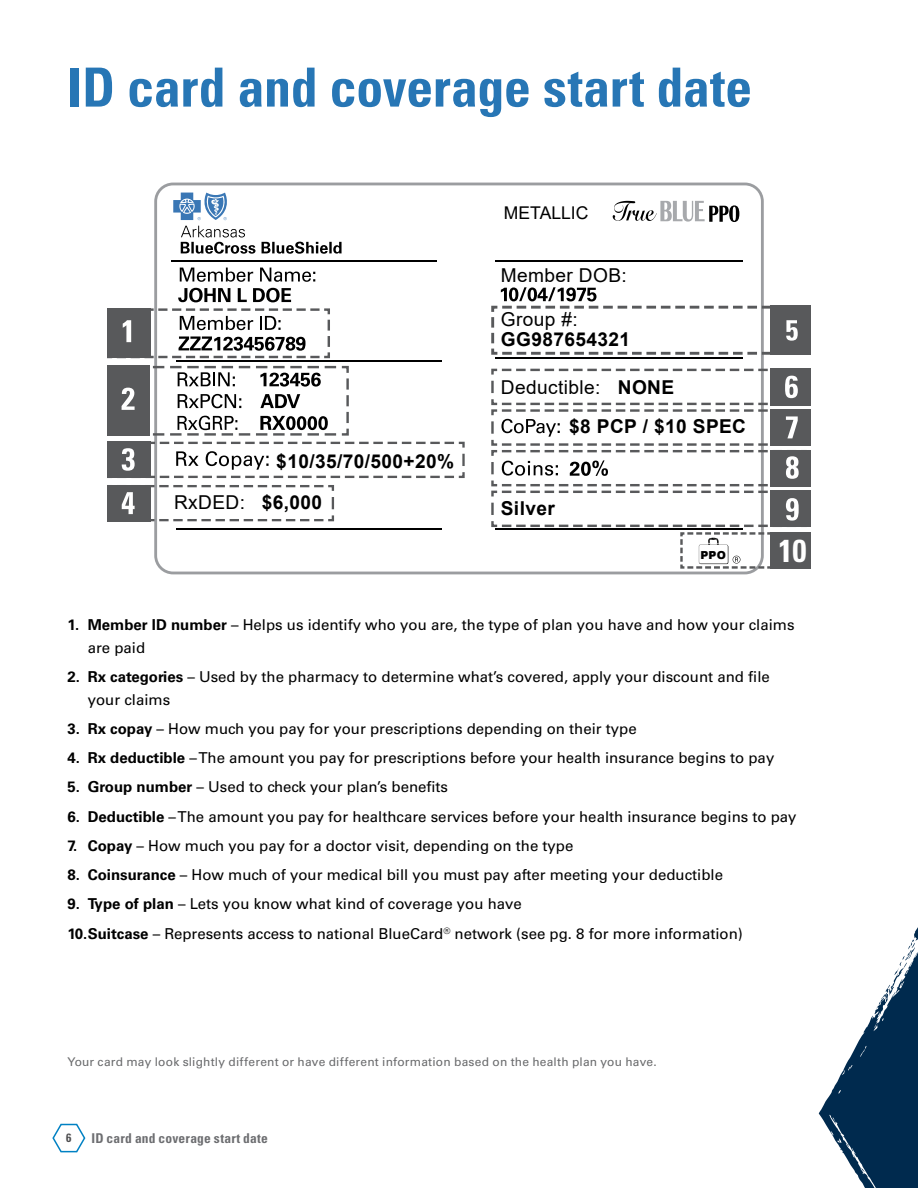
<style>
.page{position:relative;width:918px;height:1188px;background:#fff}
.page>*{position:absolute;margin:0;border:0;box-sizing:border-box;transform-origin:0 0}
.t1{font:700 condensed 54px "Univers LT Std";letter-spacing:-.005em;color:#2776b5}
.t2{font:700 condensed 31.8px "Univers LT Std";color:#fff}
.t3{font:700 19.2px "Arial";letter-spacing:.02em;color:#000}
.t4{font:19.2px "Arial";letter-spacing:.02em;color:#000}
.t5{font:17.55px "Arial";color:#000}
.t6{font:15px/22.5px "Univers LT Std";color:#000}
.t7{font:700 condensed 13.5px "Univers LT Std";letter-spacing:.015em;color:#6d6e71}
.t8{font:12px "Univers LT Std";letter-spacing:.015em;color:#58595b}
.t9{font:700 condensed 12px "Univers LT Std";color:#4d4d4f}
.t10{font:900 11.1px "Arial";color:#000}
.s1{font-weight:700}
</style>
<div class="page">
<svg style="left:52px;top:1123px;width:34px;height:30px"></svg>
<svg style="left:819px;top:927px;width:99px;height:261px"></svg>
<svg style="left:154px;top:183px;width:610px;height:391px"></svg>
<div style="left:770px;top:369px;width:40px;height:37px;background:#58595b"></div>
<hr style="left:495px;top:358px;width:247px;height:1px;background:#000">
<hr style="left:171px;top:260px;width:266px;height:2px;background:#000">
<hr style="left:176px;top:360px;width:266px;height:1px;background:#000">
<hr style="left:495px;top:260px;width:248px;height:2px;background:#000">
<hr style="left:176px;top:528px;width:266px;height:2px;background:#000">
<svg style="left:180px;top:268px;width:73px;height:14px"></svg>
<svg style="left:260px;top:268px;width:55px;height:14px"></svg>
<svg style="left:108px;top:288px;width:223px;height:71px"></svg>
<div style="left:770px;top:409px;width:40px;height:37px;background:#58595b"></div>
<div style="left:770px;top:450px;width:40px;height:36px;background:#58595b"></div>
<div style="left:770px;top:490px;width:40px;height:37px;background:#58595b"></div>
<svg style="left:108px;top:365px;width:358px;height:157px"></svg>
<div style="left:770px;top:532px;width:40px;height:37px;background:#58595b"></div>
<svg style="left:490px;top:367px;width:318px;height:203px"></svg>
<svg style="left:613px;top:201px;width:126px;height:21px"></svg>
<svg style="left:490px;top:287px;width:320px;height:69px"></svg>
<svg style="left:173px;top:193px;width:169px;height:61px"></svg>
<h1 class="t1" style="left:68px;top:54px;width:686px">ID card and coverage start date</h1>
<p class="t5" style="left:504px;top:201px;width:86px">METALLIC</p>
<p class="t4" style="left:501px;top:262px;width:128px">Member DOB:</p>
<p class="t4" style="left:501px;top:306px;width:79px">Group #:</p>
<p class="t3" style="left:501px;top:325px;width:131px">GG987654321</p>
<p class="t4" style="left:501px;top:374px;width:175px">Deductible: <span class="s1">NONE</span></p>
<p class="t3" style="left:276px;top:447px;width:179px">$10/35/70/500+20%</p>
<p class="t4" style="left:174px;top:489px;width:150px">RxDED: <span class="s1">$6,000</span></p>
<p class="t3" style="left:569px;top:413px;width:178px">$8 PCP / $10 SPEC</p>
<p class="t3" style="left:501px;top:495px;width:56px">Silver</p>
<p class="t10" style="left:700px;top:547px;width:27px">PPO</p>
<h2 class="t2" style="left:778px;top:531px;width:30px">10</h2>
<p class="t6" style="left:88px;top:614px;width:708px;text-indent:-20px"><span class="s1">1. Member ID number</span> – Helps us identify who you are, the type of plan you have and how your claims are paid</p>
<p class="t6" style="left:88px;top:666px;width:684px;text-indent:-20px"><span class="s1">2. Rx categories</span> – Used by the pharmacy to determine what’s covered, apply your discount and file your claims</p>
<p class="t6" style="left:68px;top:717px;width:571px"><span class="s1">3. Rx copay</span> – How much you pay for your prescriptions depending on their type</p>
<p class="t6" style="left:68px;top:747px;width:708px"><span class="s1">4. Rx deductible</span> – The amount you pay for prescriptions before your health insurance begins to pay</p>
<p class="t6" style="left:68px;top:776px;width:382px"><span class="s1">5. Group number</span> – Used to check your plan’s benefits</p>
<p class="t6" style="left:68px;top:805px;width:731px"><span class="s1">6. Deductible</span> – The amount you pay for healthcare services before your health insurance begins to pay</p>
<p class="t6" style="left:68px;top:834px;width:507px"><span class="s1">7. Copay</span> – How much you pay for a doctor visit, depending on the type</p>
<p class="t6" style="left:68px;top:864px;width:657px"><span class="s1">8. Coinsurance</span> – How much of your medical bill you must pay after meeting your deductible</p>
<p class="t6" style="left:68px;top:893px;width:456px"><span class="s1">9. Type of plan</span> – Lets you know what kind of coverage you have</p>
<p class="t6" style="left:68px;top:922px;width:677px"><span class="s1">10.Suitcase</span> – Represents access to national BlueCard<sup>®</sup> network (see pg. 8 for more information)</p>
<p class="t8" style="left:67px;top:1055px;width:591px">Your card may look slightly different or have different information based on the health plan you have.</p>
<p class="t9" style="left:66px;top:1131px;width:7px">6</p>
<p class="t7" style="left:91px;top:1130px;width:178px">ID card and coverage start date</p>
</div>
